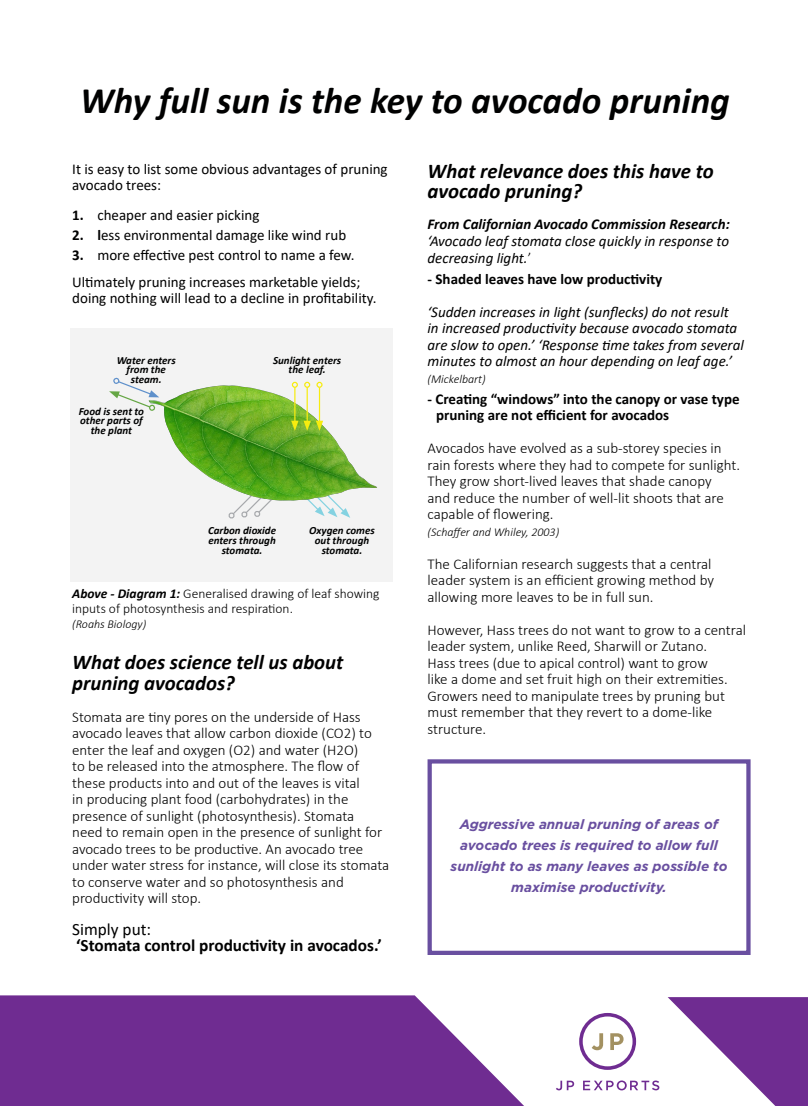
<style>
.page{position:relative;width:808px;height:1106px;background:#fff}
.page>*{position:absolute;margin:0;border:0;box-sizing:border-box;transform-origin:0 0}
.t1{font:italic 700 37.5px "Calibri";color:#000101}
.t2{font:italic 700 21px/21px "Calibri";color:#000101}
.t3{font:700 17.25px "Calibri";color:#000101}
.t4{font:17.25px "Calibri";color:#000101}
.t5{font:300 15px/16.5px "Calibri";color:#000101}
.t6{font:15px/16.5px "Calibri";color:#000101}
.t7{font:italic 15px/16.5px "Calibri";color:#000101}
.t8{font:700 15px/16.5px "Calibri";color:#000101}
.t9{font:italic 700 15px "Calibri";color:#000101}
.t10{font:italic 700 13.5px/21px "Gotham";color:#694fa0;text-align:center}
.t11{font:300 13.5px/15px "Calibri";color:#000101}
.t12{font:italic 300 12px "Calibri";color:#000101}
.t13{font:italic 700 10.95px/9.8px "Calibri";color:#000101;text-align:center}
.s1{font-weight:700}
.s2{font-weight:700;font-style:italic}
.s3{font-weight:300;font-style:normal}
</style>
<div class="page">
<svg style="left:668px;top:997px;width:140px;height:109px"></svg>
<div style="left:427px;top:759px;width:323px;height:196px;border:4px solid #694fa0"></div>
<div style="left:70px;top:328px;width:322px;height:254px;background:#f3f3f3"></div>
<svg style="left:109px;top:377px;width:268px;height:142px"></svg>
<svg style="left:556px;top:1080px;width:18px;height:10px"></svg>
<svg style="left:583px;top:1080px;width:76px;height:10px"></svg>
<svg style="left:579px;top:1013px;width:57px;height:56px"></svg>
<svg style="left:0;top:995px;width:524px;height:111px;background:#7d419c"></svg>
<h1 class="t1" style="left:80px;top:74px;width:651px">Why full sun is the key to avocado pruning</h1>
<p class="t6" style="left:72px;top:160px;width:317px">It is easy to list some obvious advantages of pruning avocado trees:</p>
<p class="t6" style="left:72px;top:207px;width:189px"><span class="s1">1.</span> cheaper and easier picking</p>
<p class="t6" style="left:72px;top:226px;width:275px"><span class="s1">2. l</span>ess environmental damage like wind rub</p>
<p class="t6" style="left:72px;top:241px;width:290px;line-height:27px"><span class="s1">3.</span> more effective pest control to name a few.<br>Ultimately pruning increases marketable yields;</p>
<p class="t6" style="left:72px;top:289px;width:306px">doing nothing will lead to a decline in profitability.</p>
<p class="t13" style="left:117px;top:355px;width:61px">Water enters from the steam.</p>
<p class="t13" style="left:79px;top:405px;width:67px">Food is sent to other parts of the plant</p>
<p class="t13" style="left:273px;top:355px;width:70px">Sunlight enters the leaf.</p>
<p class="t13" style="left:208px;top:525px;width:70px">Carbon dioxide enters through stomata.</p>
<p class="t13" style="left:309px;top:525px;width:67px">Oxygen comes out through stomata.</p>
<p class="t11" style="left:72px;top:585px;width:309px"><span class="s2">Above - Diagram 1:</span> Generalised drawing of leaf showing inputs of photosynthesis and respiration.</p>
<p class="t12" style="left:72px;top:616px;width:76px">(Roahs Biology)</p>
<h2 class="t2" style="left:72px;top:651px;width:273px">What does science tell us about pruning avocados?</h2>
<p class="t5" style="left:72px;top:708px;width:318px">Stomata are tiny pores on the underside of Hass avocado leaves that allow carbon dioxide (CO2) to enter the leaf and oxygen (O2) and water (H2O)<br>to be released into the atmosphere. The flow of these products into and out of the leaves is vital<br>in producing plant food (carbohydrates) in the presence of sunlight (photosynthesis). Stomata<br>need to remain open in the presence of sunlight for avocado trees to be productive. An avocado tree under water stress for instance, will close its stomata to conserve water and so photosynthesis and productivity will stop.</p>
<p class="t4" style="left:72px;top:917px;width:80px">Simply put:</p>
<p class="t3" style="left:76px;top:933px;width:307px">‘Stomata control productivity in avocados.’</p>
<h2 class="t2" style="left:427px;top:161px;width:288px;line-height:19.5px">What relevance does this have to avocado pruning?</h2>
<p class="t9" style="left:427px;top:214px;width:304px">From Californian Avocado Commission Research:</p>
<p class="t7" style="left:427px;top:232px;width:303px">‘Avocado leaf stomata close quickly in response to decreasing light.<span class="s3">’</span></p>
<p class="t8" style="left:427px;top:270px;width:236px">- Shaded leaves have low productivity</p>
<p class="t7" style="left:427px;top:303px;width:318px">‘Sudden increases in light (sunflecks) do not result<br>in increased productivity because avocado stomata are slow to open.’ ‘Response time takes from several minutes to almost an hour depending on leaf age.’</p>
<p class="t12" style="left:427px;top:371px;width:60px">(Mickelbart)</p>
<p class="t8" style="left:436px;top:390px;width:305px;text-indent:-9px">- Creating “windows” into the canopy or vase type pruning are not efficient for avocados</p>
<p class="t5" style="left:427px;top:440px;width:314px">Avocados have evolved as a sub-storey species in rain forests where they had to compete for sunlight.<br>They grow short-lived leaves that shade canopy<br>and reduce the number of well-lit shoots that are capable of flowering.</p>
<p class="t12" style="left:427px;top:524px;width:133px">(Schaffer and Whiley, 2003)</p>
<p class="t5" style="left:427px;top:555px;width:288px">The Californian research suggests that a central leader system is an efficient growing method by allowing more leaves to be in full sun.</p>
<p class="t5" style="left:427px;top:621px;width:320px">However, Hass trees do not want to grow to a central leader system, unlike Reed, Sharwill or Zutano.<br>Hass trees (due to apical control) want to grow<br>like a dome and set fruit high on their extremities.<br>Growers need to manipulate trees by pruning but must remember that they revert to a dome-like structure.</p>
<p class="t10" style="left:451px;top:813px;width:278px">Aggressive annual pruning of areas of avocado trees is required to allow full sunlight to as many leaves as possible to maximise productivity.</p>
</div>
